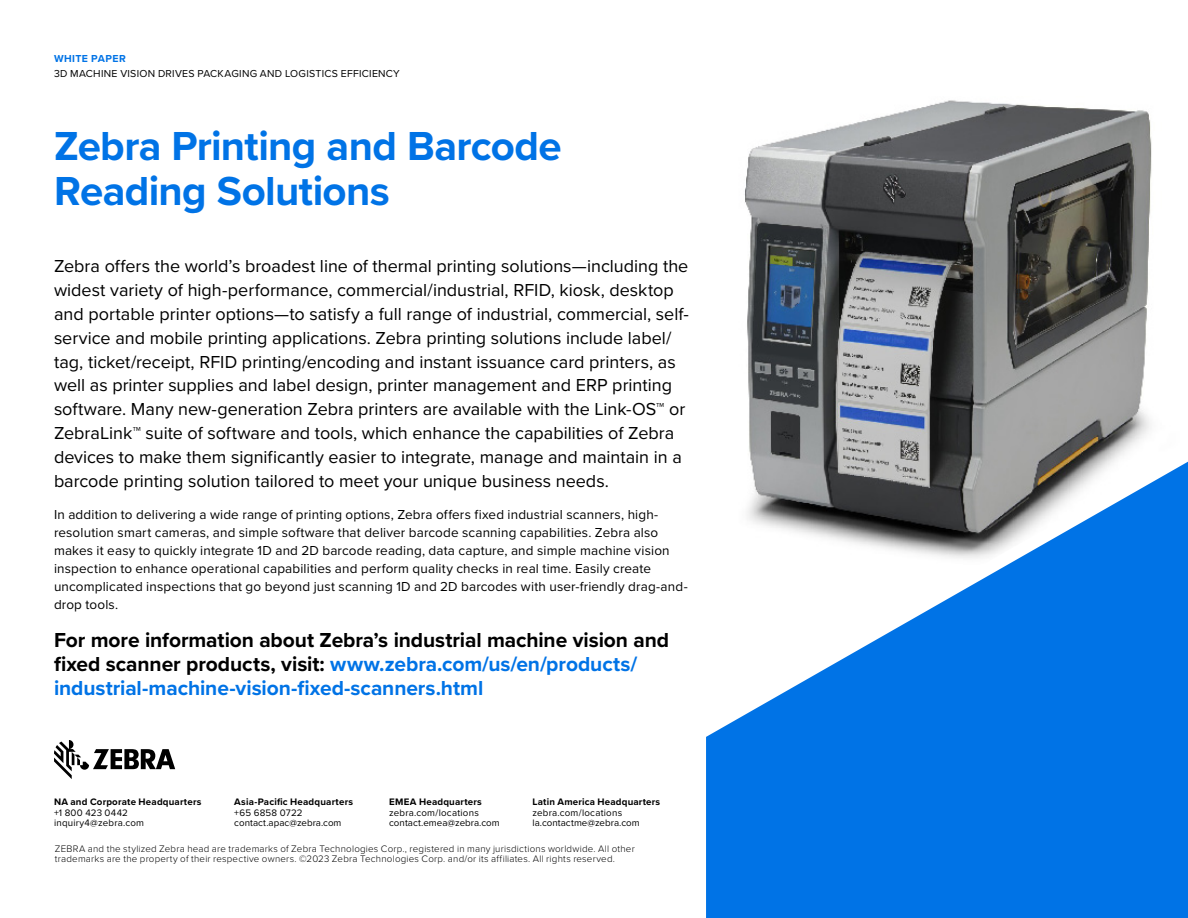
<style>
.page{position:relative;width:1188px;height:918px;background:#fff}
.page>*{position:absolute;margin:0;border:0;box-sizing:border-box;transform-origin:0 0}
.t1{font:700 42px/45px "Proxima Nova";letter-spacing:-.02em;color:#0073e6}
.t2{font:700 21px/24px "Proxima Nova";letter-spacing:-.005em;color:#000}
.t3{font:18px/24px "Proxima Nova";color:#000}
.t4{font:13.5px/18px "Proxima Nova";letter-spacing:.01em;color:#000}
.t5{font:10.5px "Proxima Nova";letter-spacing:.025em;color:#000}
.t6{font:700 10.5px "Proxima Nova";letter-spacing:.04em;color:#0073e6}
.t7{font:300 9.75px/10.5px "Proxima Nova";letter-spacing:.02em;color:#000}
.t8{font:9.75px/10.5px "Proxima Nova";letter-spacing:.01em;color:#000}
.t9{font:700 9.75px "Proxima Nova";letter-spacing:.02em;color:#000}
.s1{color:#0073e6}
</style>
<div class="page">
<svg style="left:54px;top:740px;width:121px;height:39px"></svg>
<svg style="left:706px;top:595px;width:482px;height:323px;background:#1d82e8"></svg>
<img style="left:745px;top:100px;width:443px;height:495px">
<p class="t6" style="left:54px;top:51px;width:73px">WHITE PAPER</p>
<p class="t5" style="left:54px;top:65px;width:347px">3D MACHINE VISION DRIVES PACKAGING AND LOGISTICS EFFICIENCY</p>
<h1 class="t1" style="left:54px;top:122px;width:509px">Zebra Printing and Barcode<br>Reading Solutions</h1>
<p class="t3" style="left:54px;top:253px;width:636px">Zebra offers the world’s broadest line of thermal printing solutions—including the widest variety of high-performance, commercial/industrial, RFID, kiosk, desktop and portable printer options—to satisfy a full range of industrial, commercial, self&shy;service and mobile printing applications. Zebra printing solutions include label/ tag, ticket/receipt, RFID printing/encoding and instant issuance card printers, as well as printer supplies and label design, printer management and ERP printing software. Many new-generation Zebra printers are available with the Link-OS™ or ZebraLink™ suite of software and tools, which enhance the capabilities of Zebra devices to make them significantly easier to integrate, manage and maintain in a barcode printing solution tailored to meet your unique business needs.</p>
<p class="t4" style="left:54px;top:505px;width:635px">In addition to delivering a wide range of printing options, Zebra offers fixed industrial scanners, high&shy;resolution smart cameras, and simple software that deliver barcode scanning capabilities. Zebra also makes it easy to quickly integrate 1D and 2D barcode reading, data capture, and simple machine vision inspection to enhance operational capabilities and perform quality checks in real time. Easily create uncomplicated inspections that go beyond just scanning 1D and 2D barcodes with user-friendly drag-and&shy;drop tools.</p>
<p class="t2" style="left:54px;top:627px;width:617px">For more information about Zebra’s industrial machine vision and fixed scanner products, visit: <span class="s1">www.zebra.com/us/en/products/ industrial-machine-vision-fixed-scanners.html</span></p>
<p class="t9" style="left:533px;top:795px;width:129px">Latin America Headquarters</p>
<p class="t8" style="left:533px;top:807px;width:109px">zebra.com/locations la.contactme@zebra.com</p>
<p class="t7" style="left:55px;top:843px;width:581px">ZEBRA and the stylized Zebra head are trademarks of Zebra Technologies Corp., registered in many jurisdictions worldwide. All other trademarks are the property of their respective owners. ©2023 Zebra Technologies Corp. and/or its affiliates. All rights reserved.</p>
<p class="t9" style="left:234px;top:795px;width:120px">Asia-Pacific Headquarters</p>
<p class="t8" style="left:234px;top:807px;width:109px">+65 6858 0722 contact.apac@zebra.com</p>
<p class="t9" style="left:54px;top:795px;width:149px">NA and Corporate Headquarters</p>
<p class="t8" style="left:54px;top:807px;width:92px">+1 800 423 0442 inquiry4@zebra.com</p>
<p class="t9" style="left:389px;top:795px;width:94px">EMEA Headquarters</p>
<p class="t8" style="left:389px;top:807px;width:112px">zebra.com/locations contact.emea@zebra.com</p>
</div>
